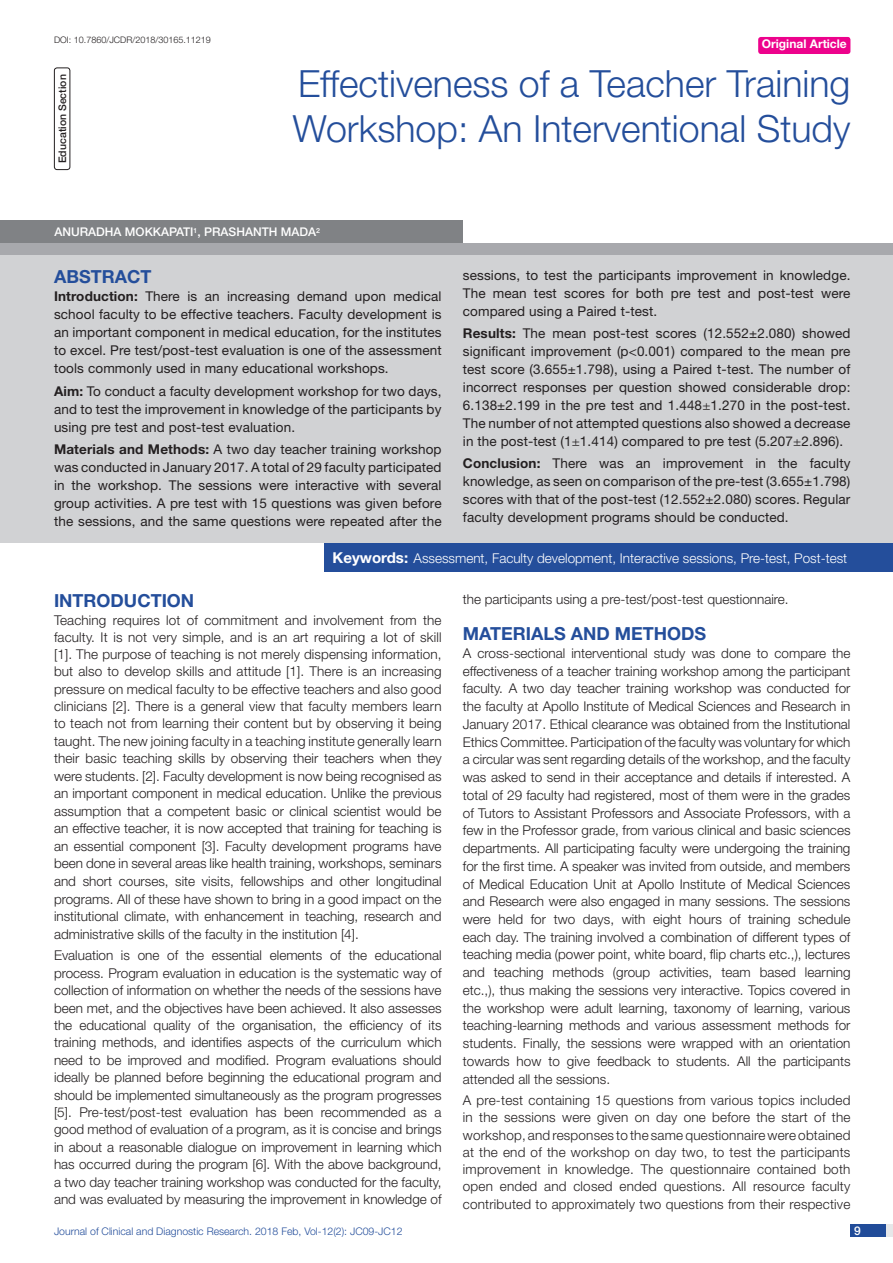
<style>
.page{position:relative;width:893px;height:1263px;background:#fff}
.page>*{position:absolute;margin:0;border:0;box-sizing:border-box;transform-origin:0 0}
.t1{font:300 37.5px/45px "Helvetica Neue";color:#244e9b}
.Heading{font:700 18px "Helvetica Neue";color:#244e9b}
.Abstract_head{font:700 18px "Helvetica Neue";color:#244e9b}
.Body_text{font:300 13.5px/17.4px "Helvetica Neue";color:#231f20;text-align:justify}
.Abstract_Text{font:13.5px/18px "Helvetica Neue";letter-spacing:.01em;color:#231f20;text-align:justify}
.Key_words{font:300 13.5px "Helvetica Neue";color:#fff}
.Author{font:500 12px "Helvetica Neue";color:#fff}
.t2{font:700 12px "Helvetica Neue";color:#fff}
.t3{font:300 10.5px "Helvetica Neue";color:#244e9b}
.section{font:500 10.5px "Helvetica Neue";color:#231f20}
.DOI{font:300 9px "Helvetica Neue";color:#231f20}
.s1{font-weight:700}
.s2{font-weight:300}
.s3{font-weight:700;font-size:15px}
</style>
<div class="page">
<div style="left:850px;top:1224px;width:43px;height:13px;background:#e6e7e9"></div>
<div style="left:850px;top:1224px;width:35px;height:13px;background:#214c99"></div>
<div style="left:758px;top:37px;width:92px;height:17px;background:#ed028c;border-radius:3px"></div>
<div style="left:54px;top:68px;width:16px;height:102px;border:1px solid #231f20;border-radius:3px"></div>
<div style="left:0;top:243px;width:893px;height:12px;background:#a8a9ad"></div>
<div style="left:0;top:220px;width:463px;height:23px;background:#808285"></div>
<div style="left:0;top:255px;width:893px;height:288px;background:#d1d2d4"></div>
<div style="left:325px;top:543px;width:568px;height:28px;background:#244e9b"></div>
<p class="DOI" style="left:54px;top:35px;width:158px">DOI: 10.7860/JCDR/2018/30165.11219</p>
<p class="t2" style="left:762px;top:37px;width:87px">Original Article</p>
<p class="section" style="left:56px;top:163px;width:90px;rotate:-90deg">Education Section</p>
<p class="t1" style="left:293px;top:60px;width:559px">Effectiveness of a Teacher Training<br>Workshop: An Interventional Study</p>
<p class="Author" style="left:54px;top:225px;width:267px">ANURADHA MOKKAPATI<sup>1</sup>, PRASHANTH MADA<sup>2</sup></p>
<p class="Abstract_head" style="left:54px;top:266px;width:99px">ABSTRACT</p>
<p class="Abstract_Text" style="left:54px;top:287px;width:389px"><span class="s1">Introduction:</span> There is an increasing demand upon medical school faculty to be effective teachers. Faculty development is an important component in medical education, for the institutes to excel. Pre test/post-test evaluation is one of the assessment tools commonly used in many educational workshops.</p>
<p class="Abstract_Text" style="left:54px;top:382px;width:389px"><span class="s1">Aim:</span> To conduct a faculty development workshop for two days, and to test the improvement in knowledge of the participants by using pre test and post-test evaluation.</p>
<p class="Abstract_Text" style="left:54px;top:440px;width:389px"><span class="s1">Materials and Methods:</span> A two day teacher training workshop was conducted in January 2017. A total of 29 faculty participated in the workshop. The sessions were interactive with several group activities. A pre test with 15 questions was given before the sessions, and the same questions were repeated after the</p>
<p class="Abstract_Text" style="left:463px;top:266px;width:389px">sessions, to test the participants improvement in knowledge.<br>The mean test scores for both pre test and post-test were compared using a Paired t-test.</p>
<p class="Abstract_Text" style="left:463px;top:324px;width:389px"><span class="s1">Results:</span> The mean post-test scores (12.552±2.080) showed significant improvement (p&lt;0.001) compared to the mean pre test score (3.655±1.798), using a Paired t-test. The number of incorrect responses per question showed considerable drop:<br>6.138±2.199 in the pre test and 1.448<span class="s2">±</span>1.270 in the post-test.<br>The number of not attempted questions also showed a decrease in the post-test (1<span class="s2">±</span>1.414) compared to pre test (5.207<span class="s2">±</span>2.896).</p>
<p class="Abstract_Text" style="left:463px;top:454px;width:389px"><span class="s1">Conclusion:</span> There was an improvement in the faculty knowledge, as seen on comparison of the pre-test (3.655±1.798) scores with that of the post-test (12.552±2.080) scores. Regular faculty development programs should be conducted.</p>
<p class="Key_words" style="left:333px;top:550px;width:516px"><span class="s3">Keywords:</span> Assessment, Faculty development, Interactive sessions, Pre-test, Post-test</p>
<p class="Heading" style="left:54px;top:590px;width:142px">INTRODUCTION</p>
<p class="Body_text" style="left:54px;top:611px;width:389px">Teaching requires lot of commitment and involvement from the faculty. It is not very simple, and is an art requiring a lot of skill [1]. The purpose of teaching is not merely dispensing information, but also to develop skills and attitude [1]. There is an increasing pressure on medical faculty to be effective teachers and also good clinicians [2]. There is a general view that faculty members learn to teach not from learning their content but by observing it being taught. The new joining faculty in a teaching institute generally learn their basic teaching skills by observing their teachers when they were students. [2]. Faculty development is now being recognised as an important component in medical education. Unlike the previous assumption that a competent basic or clinical scientist would be an effective teacher, it is now accepted that training for teaching is an essential component [3]. Faculty development programs have been done in several areas like health training, workshops, seminars and short courses, site visits, fellowships and other longitudinal programs. All of these have shown to bring in a good impact on the institutional climate, with enhancement in teaching, research and administrative skills of the faculty in the institution [4].</p>
<p class="Body_text" style="left:54px;top:946px;width:389px">Evaluation is one of the essential elements of the educational process. Program evaluation in education is the systematic way of collection of information on whether the needs of the sessions have been met, and the objectives have been achieved. It also assesses the educational quality of the organisation, the efficiency of its training methods, and identifies aspects of the curriculum which need to be improved and modified. Program evaluations should ideally be planned before beginning the educational program and should be implemented simultaneously as the program progresses [5]. Pre-test/post-test evaluation has been recommended as a good method of evaluation of a program, as it is concise and brings in about a reasonable dialogue on improvement in learning which has occurred during the program [6]. With the above background, a two day teacher training workshop was conducted for the faculty, and was evaluated by measuring the improvement in knowledge of</p>
<p class="Body_text" style="left:463px;top:590px;width:327px">the participants using a pre-test/post-test questionnaire.</p>
<p class="Heading" style="left:463px;top:623px;width:245px">MATERIALS AND METHODS</p>
<p class="Body_text" style="left:463px;top:644px;width:389px">A cross-sectional interventional study was done to compare the effectiveness of a teacher training workshop among the participant faculty. A two day teacher training workshop was conducted for the faculty at Apollo Institute of Medical Sciences and Research in January 2017. Ethical clearance was obtained from the Institutional Ethics Committee. Participation of the faculty was voluntary for which a circular was sent regarding details of the workshop, and the faculty was asked to send in their acceptance and details if interested. A total of 29 faculty had registered, most of them were in the grades of Tutors to Assistant Professors and Associate Professors, with a few in the Professor grade, from various clinical and basic sciences departments. All participating faculty were undergoing the training for the first time. A speaker was invited from outside, and members of Medical Education Unit at Apollo Institute of Medical Sciences and Research were also engaged in many sessions. The sessions were held for two days, with eight hours of training schedule each day. The training involved a combination of different types of teaching media (power point, white board, flip charts etc.,), lectures and teaching methods (group activities, team based learning etc.,), thus making the sessions very interactive. Topics covered in the workshop were adult learning, taxonomy of learning, various teaching-learning methods and various assessment methods for students. Finally, the sessions were wrapped with an orientation towards how to give feedback to students. All the participants attended all the sessions.</p>
<p class="Body_text" style="left:463px;top:1091px;width:389px">A pre-test containing 15 questions from various topics included in the sessions were given on day one before the start of the workshop, and responses to the same questionnaire were obtained at the end of the workshop on day two, to test the participants improvement in knowledge. The questionnaire contained both open ended and closed ended questions. All resource faculty contributed to approximately two questions from their respective</p>
<p class="t3" style="left:54px;top:1225px;width:350px">Journal of Clinical and Diagnostic Research. 2018 Feb, Vol-12(2): JC09-JC12</p>
<p class="Author" style="left:854px;top:1223px;width:8px">9</p>
</div>
